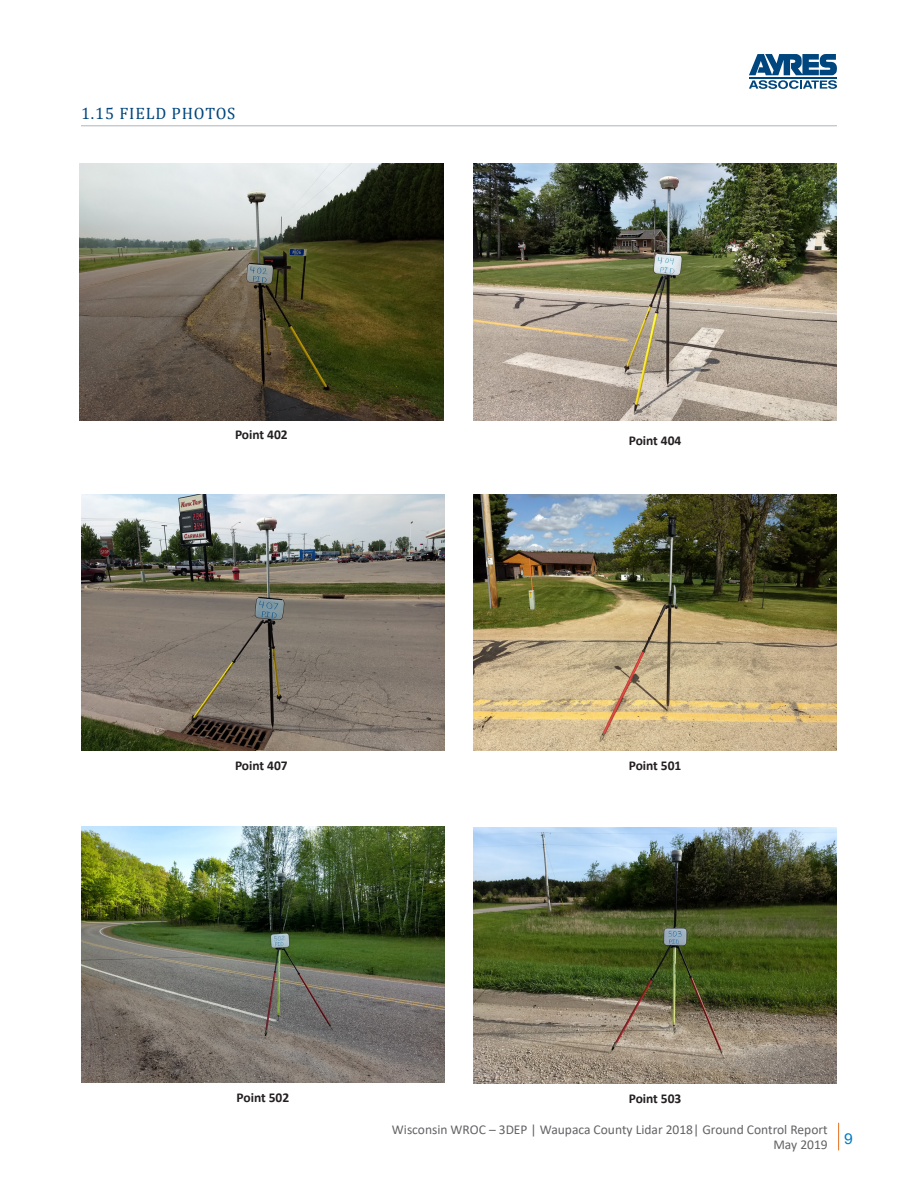
<style>
.page{position:relative;width:918px;height:1188px;background:#fff}
.page>*{position:absolute;margin:0;border:0;box-sizing:border-box;transform-origin:0 0}
.Bluehead2_B2{font:16.5px "Cambria";letter-spacing:.05em;color:#00467e}
.t1{font:15px "Arial";color:#007cc2;scale:1.04 1}
.t2{font:13.5px/15px "Calibri";color:#636366;text-align:right}
.t3{font:700 13.5px "Calibri";letter-spacing:-.005em;color:#231f20}
</style>
<div class="page">
<svg style="left:838px;top:1123px;width:1px;height:27px"></svg>
<svg style="left:749px;top:54px;width:88px;height:35px"></svg>
<hr style="left:81px;top:125px;width:756px;height:1px;background:#aeb4b7">
<img style="left:79px;top:164px;width:364px;height:256px">
<img style="left:81px;top:495px;width:364px;height:256px">
<img style="left:473px;top:164px;width:364px;height:256px">
<img style="left:81px;top:826px;width:364px;height:257px">
<img style="left:473px;top:495px;width:364px;height:256px">
<img style="left:473px;top:828px;width:364px;height:256px">
<p class="Bluehead2_B2" style="left:81px;top:103px;width:156px">1.15 FIELD PHOTOS</p>
<p class="t3" style="left:235px;top:425px;width:54px">Point 402</p>
<p class="t3" style="left:235px;top:756px;width:54px">Point 407</p>
<p class="t3" style="left:629px;top:431px;width:54px">Point 404</p>
<p class="t3" style="left:629px;top:756px;width:54px">Point 501</p>
<p class="t3" style="left:237px;top:1088px;width:54px">Point 502</p>
<p class="t3" style="left:629px;top:1089px;width:54px">Point 503</p>
<p class="t2" style="left:392px;top:1122px;width:437px">Wisconsin WROC – 3DEP | Waupaca County Lidar 2018| Ground Control Report<br>May 2019</p>
<p class="t1" style="left:844px;top:1128px;width:10px">9</p>
</div>
